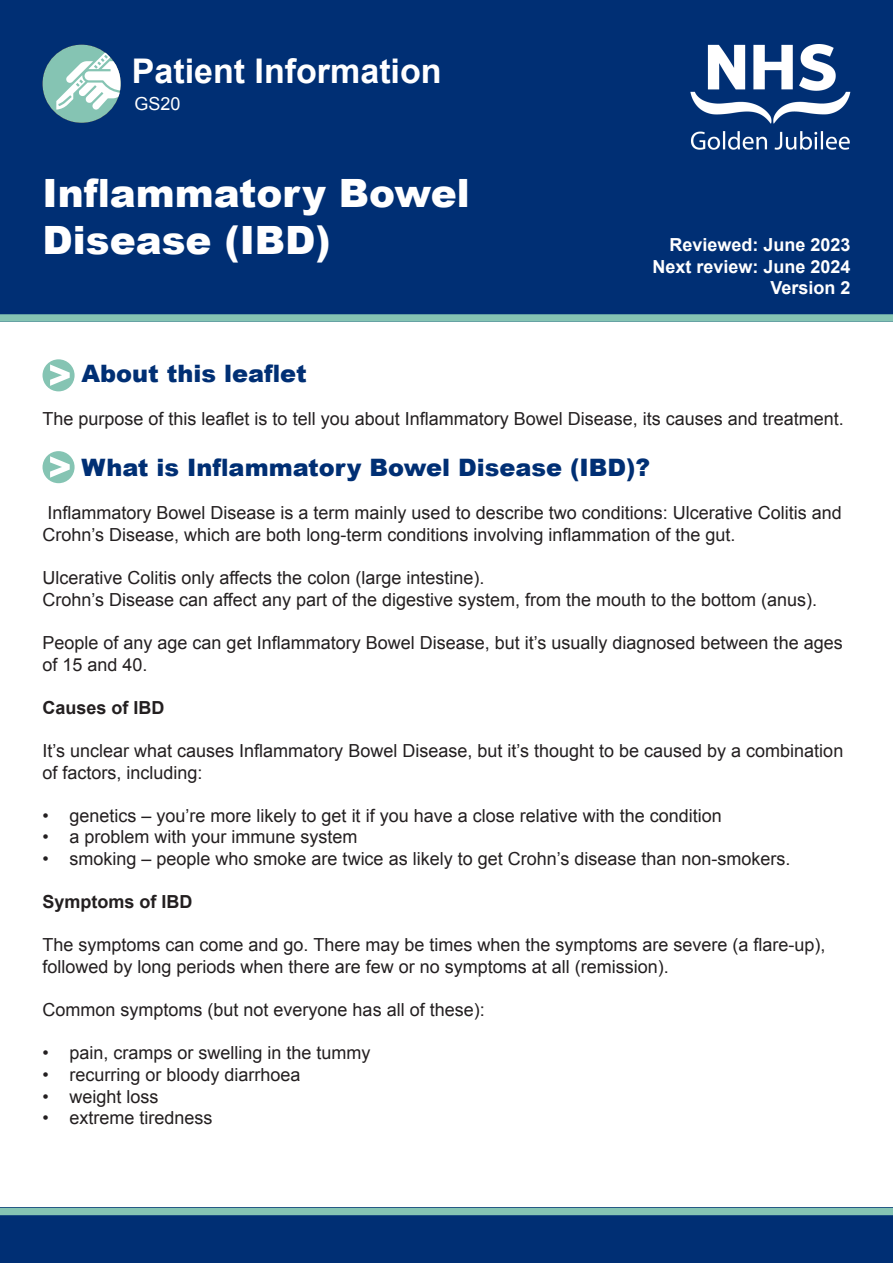
<style>
.page{position:relative;width:893px;height:1263px;background:#fff}
.page>*{position:absolute;margin:0;border:0;box-sizing:border-box;transform-origin:0 0}
.t1{font:900 39px/46.8px "Arial";color:#fff}
.t2{font:700 34.05px "Arial";color:#fff}
.sub-title{font:900 24px "Arial";color:#002f74}
.t3{font:18px/21.6px "Arial";color:#231f20}
.t4{font:700 18px/21.6px "Arial";color:#fff;text-align:right}
.t5{font:700 18px "Arial";color:#231f20}
.t6{font:18px "Arial";color:#fff}
</style>
<div class="page">
<div style="left:0;top:0;width:893px;height:322px;background:#002f74"></div>
<div style="left:0;top:314px;width:893px;height:8px;background:#85c4b3"></div>
<div style="left:43px;top:45px;width:78px;height:78px;background:#85c4b3;border-radius:50%"></div>
<svg style="left:56px;top:47px;width:65px;height:63px"></svg>
<img style="left:690px;top:45px;width:160px;height:105px">
<div style="left:0;top:1208px;width:893px;height:55px;background:#002f74"></div>
<div style="left:0;top:1208px;width:893px;height:7px;background:#85c4b3"></div>
<svg style="left:43px;top:359px;width:32px;height:32px"></svg>
<svg style="left:43px;top:451px;width:32px;height:32px"></svg>
<h2 class="t2" style="left:132px;top:49px;width:311px">Patient Information</h2>
<p class="t6" style="left:134px;top:92px;width:48px">GS20</p>
<h1 class="t1" style="left:43px;top:168px;width:429px">Inflammatory Bowel<br>Disease (IBD)</h1>
<p class="t4" style="left:652px;top:234px;width:200px">Reviewed: June 2023<br>Next review: June 2024<br>Version 2</p>
<p class="sub-title" style="left:82px;top:356px;width:227px">About this leaflet</p>
<p class="t3" style="left:43px;top:408px;width:803px">The purpose of this leaflet is to tell you about Inflammatory Bowel Disease, its causes and treatment.</p>
<p class="sub-title" style="left:82px;top:450px;width:570px">What is Inflammatory Bowel Disease (IBD)?</p>
<p class="t3" style="left:43px;top:502px;width:801px">Inflammatory Bowel Disease is a term mainly used to describe two conditions: Ulcerative Colitis and<br>Crohn’s Disease, which are both long-term conditions involving inflammation of the gut.</p>
<p class="t3" style="left:43px;top:567px;width:443px">Ulcerative Colitis only affects the colon (large intestine).</p>
<p class="t3" style="left:43px;top:589px;width:776px">Crohn’s Disease can affect any part of the digestive system, from the mouth to the bottom (anus).</p>
<p class="t3" style="left:43px;top:632px;width:802px">People of any age can get Inflammatory Bowel Disease, but it’s usually diagnosed between the ages of 15 and 40.</p>
<p class="t5" style="left:43px;top:695px;width:124px">Causes of IBD</p>
<p class="t3" style="left:43px;top:740px;width:802px">It’s unclear what causes Inflammatory Bowel Disease, but it’s thought to be caused by a combination of factors, including:</p>
<p class="t3" style="left:43px;top:805px;width:681px">• genetics – you’re more likely to get it if you have a close relative with the condition</p>
<p class="t3" style="left:43px;top:826px;width:317px">• a problem with your immune system</p>
<p class="t3" style="left:43px;top:848px;width:750px">• smoking – people who smoke are twice as likely to get Crohn’s disease than non-smokers.</p>
<p class="t5" style="left:43px;top:890px;width:152px">Symptoms of IBD</p>
<p class="t3" style="left:43px;top:934px;width:784px">The symptoms can come and go. There may be times when the symptoms are severe (a flare-up), followed by long periods when there are few or no symptoms at all (remission).</p>
<p class="t3" style="left:43px;top:999px;width:444px">Common symptoms (but not everyone has all of these):</p>
<p class="t3" style="left:43px;top:1042px;width:330px">• pain, cramps or swelling in the tummy</p>
<p class="t3" style="left:43px;top:1064px;width:260px">• recurring or bloody diarrhoea</p>
<p class="t3" style="left:43px;top:1086px;width:118px">• weight loss</p>
<p class="t3" style="left:43px;top:1107px;width:172px">• extreme tiredness</p>
</div>
